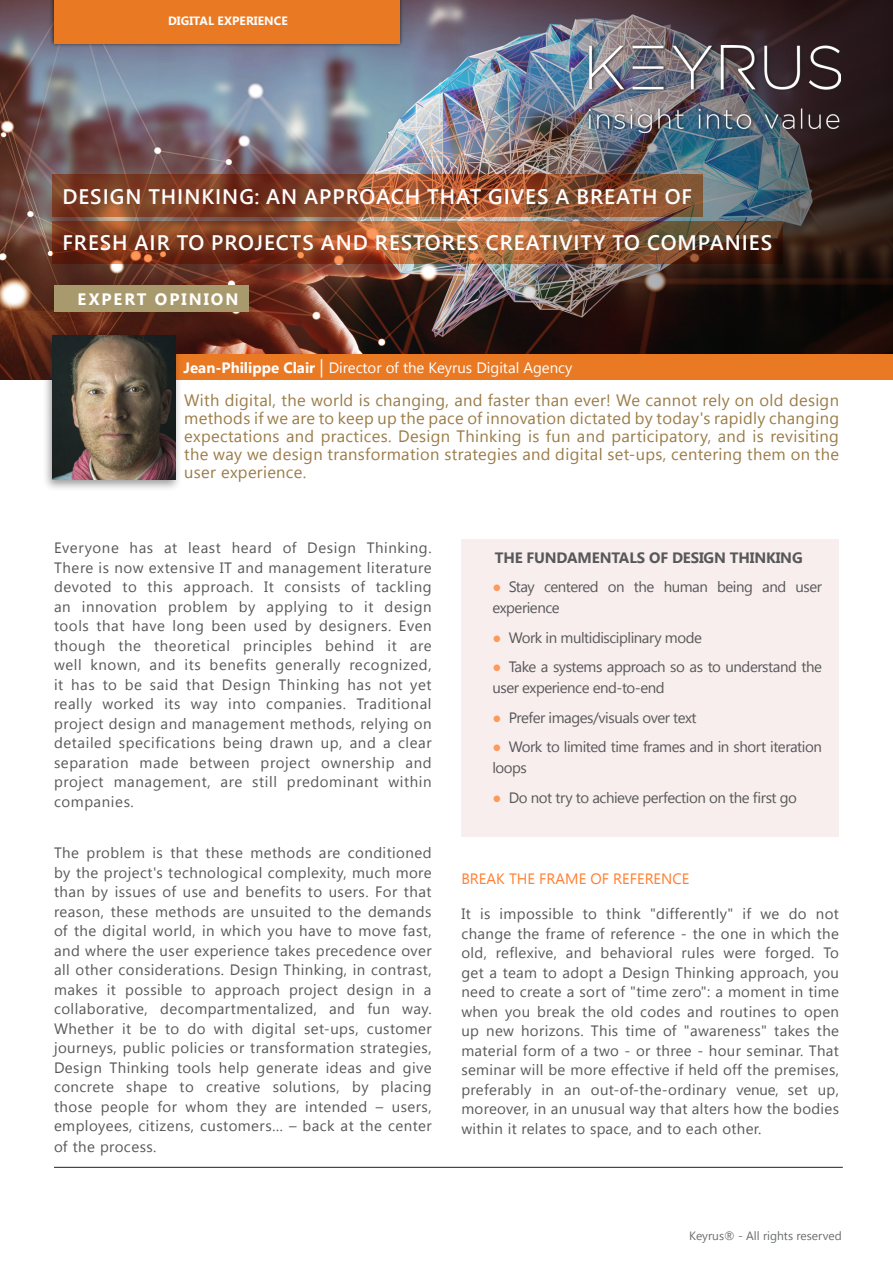
<style>
.page{position:relative;width:893px;height:1263px;background:#fff}
.page>*{position:absolute;margin:0;border:0;box-sizing:border-box;transform-origin:0 0}
.t1{font:600 21px "Segoe UI";letter-spacing:.045em;color:#fff}
.t2{font:16.5px/18px "Segoe UI";letter-spacing:.02em;color:#9b7c48;text-align:justify}
.sources{font:700 16.5px "Segoe UI";letter-spacing:.12em;color:#fff}
.courant{font:15px/19.5px "Segoe UI";letter-spacing:-.03em;color:#57585a;text-align:justify}
.t3{font:15px "Segoe UI";color:#fff}
.t4{font:700 15px "Segoe UI";letter-spacing:-.01em;color:#57585a}
.titre{font:15px "Segoe UI";color:#ff7f32}
.courant-2{font:15px "Segoe UI";letter-spacing:.03em;color:#57585a}
.t5{font:12px "Segoe UI";color:#6c6d70}
.t6{font:700 12px "Segoe UI";letter-spacing:.005em;color:#fff}
.s1{font-weight:700}
.s2{font-size:18px}
.s3{color:#ff985b}
</style>
<div class="page">
<img style="left:0;top:0;width:893px;height:365px">
<svg style="left:52px;top:222px;width:730px;height:42px;background:#864929"></svg>
<svg style="left:49px;top:0;width:355px;height:47px;background:#7f6967"></svg>
<div style="left:54px;top:0;width:346px;height:43px;background:#ea7924"></div>
<div style="left:54px;top:354px;width:839px;height:26px;background:#ea7924"></div>
<svg style="left:588px;top:43px;width:257px;height:92px;background:#494a54"></svg>
<img style="left:589px;top:46px;width:251px;height:86px">
<svg style="left:52px;top:174px;width:650px;height:42px;background:#89482b"></svg>
<div style="left:461px;top:539px;width:378px;height:297px;background:#f8eeed"></div>
<hr style="left:54px;top:1167px;width:789px;height:1px;background:#231f20">
<div style="left:42px;top:331px;width:140px;height:160px;background:#231f20;opacity:.45"></div>
<img style="left:52px;top:336px;width:123px;height:143px">
<div style="left:54px;top:285px;width:195px;height:27px;background:#a99a6e"></div>
<p class="t6" style="left:168px;top:12px;width:121px">DIGITAL EXPERIENCE</p>
<p class="t1" style="left:62px;top:181px;width:631px">DESIGN THINKING: AN APPROACH THAT GIVES A BREATH OF</p>
<p class="t1" style="left:62px;top:227px;width:711px">FRESH AIR TO PROJECTS AND RESTORES CREATIVITY TO COMPANIES</p>
<p class="sources" style="left:78px;top:287px;width:162px">EXPERT OPINION</p>
<p class="t3" style="left:183px;top:357px;width:390px"><span class="s1">Jean-Philippe Clair</span> <span class="s2">|</span> Director of the Keyrus Digital Agency</p>
<p class="t2" style="left:184px;top:390px;width:656px">With digital, the world is changing, and faster than ever! We cannot rely on old design methods if we are to keep up the pace of innovation dictated by today's rapidly changing expectations and practices. Design Thinking is fun and participatory, and is revisiting the way we design transformation strategies and digital set-ups, centering them on the user experience.</p>
<p class="courant" style="left:54px;top:537px;width:379px">Everyone has at least heard of Design Thinking.<br>There is now extensive IT and management literature devoted to this approach. It consists of tackling an innovation problem by applying to it design tools that have long been used by designers. Even though the theoretical principles behind it are well known, and its benefits generally recognized, it has to be said that Design Thinking has not yet really worked its way into companies. Traditional project design and management methods, relying on detailed specifications being drawn up, and a clear separation made between project ownership and project management, are still predominant within companies.</p>
<p class="courant" style="left:54px;top:842px;width:379px">The problem is that these methods are conditioned by the project's technological complexity, much more than by issues of use and benefits to users. For that reason, these methods are unsuited to the demands of the digital world, in which you have to move fast, and where the user experience takes precedence over all other considerations. Design Thinking, in contrast, makes it possible to approach project design in a collaborative, decompartmentalized, and fun way.<br>Whether it be to do with digital set-ups, customer journeys, public policies or transformation strategies, Design Thinking tools help generate ideas and give concrete shape to creative solutions, by placing those people for whom they are intended – users, employees, citizens, customers… – back at the center</p>
<p class="courant-2" style="left:54px;top:1136px;width:104px">of the process.</p>
<p class="t4" style="left:495px;top:547px;width:309px">THE FUNDAMENTALS OF DESIGN THINKING</p>
<p class="courant" style="left:492px;top:576px;width:331px;line-height:21px"><span class="s3">●</span> Stay centered on the human being and user experience</p>
<p class="courant" style="left:492px;top:627px;width:211px"><span class="s3">●</span> Work in multidisciplinary mode</p>
<p class="courant" style="left:492px;top:656px;width:331px;line-height:21px"><span class="s3">●</span> Take a systems approach so as to understand the user experience end-to-end</p>
<p class="courant" style="left:492px;top:707px;width:206px"><span class="s3">●</span> Prefer images/visuals over text</p>
<p class="courant" style="left:492px;top:736px;width:331px;line-height:21px"><span class="s3">●</span> Work to limited time frames and in short iteration loops</p>
<p class="courant" style="left:492px;top:787px;width:306px"><span class="s3">●</span> Do not try to achieve perfection on the first go</p>
<p class="titre" style="left:461px;top:868px;width:229px">BREAK THE FRAME OF REFERENCE</p>
<p class="courant" style="left:461px;top:904px;width:379px">It is impossible to think "differently" if we do not change the frame of reference - the one in which the old, reflexive, and behavioral rules were forged. To get a team to adopt a Design Thinking approach, you need to create a sort of "time zero": a moment in time when you break the old codes and routines to open up new horizons. This time of "awareness" takes the material form of a two - or three - hour seminar. That seminar will be more effective if held off the premises, preferably in an out-of-the-ordinary venue, set up, moreover, in an unusual way that alters how the bodies within it relates to space, and to each other.</p>
<p class="t5" style="left:689px;top:1227px;width:154px">Keyrus® - All rights reserved</p>
</div>
